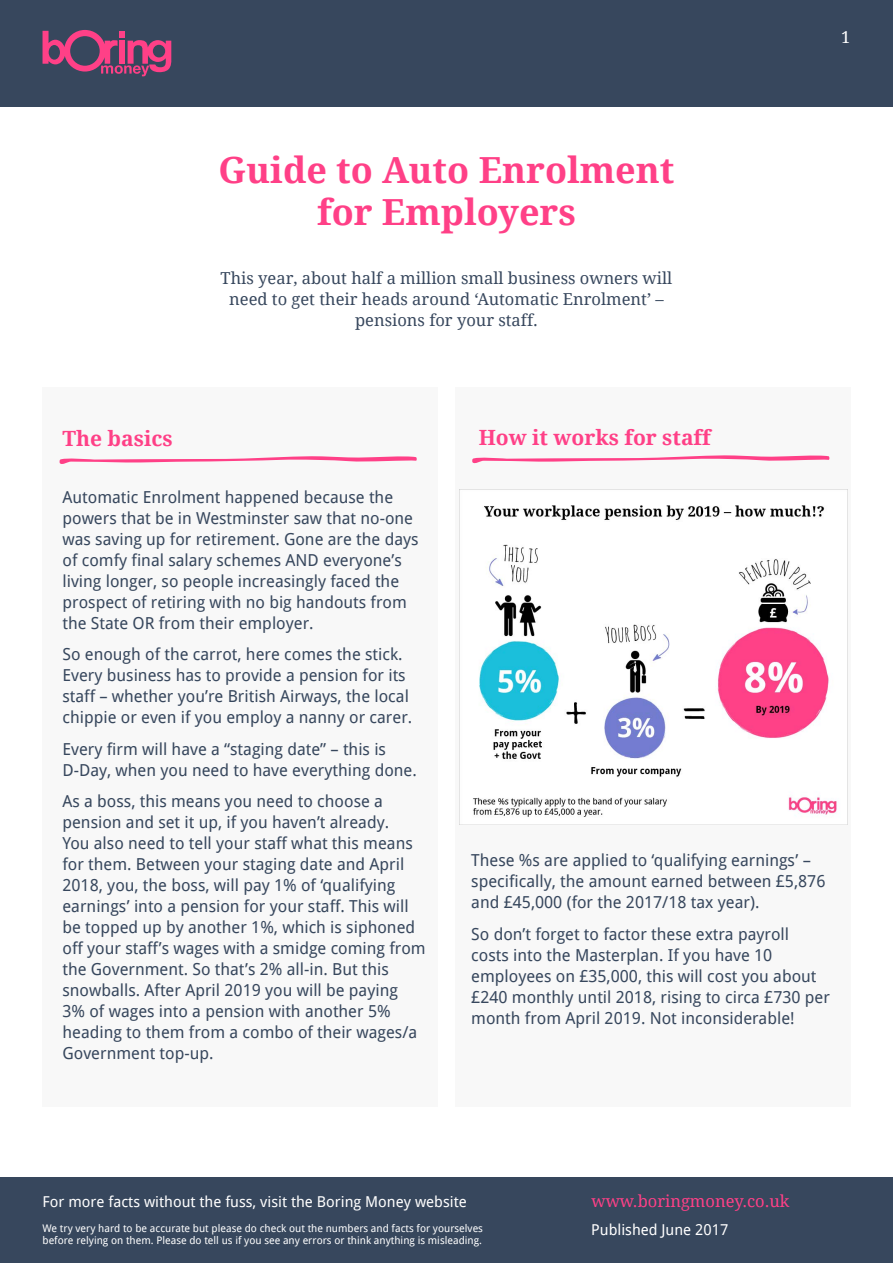
<style>
.page{position:relative;width:893px;height:1263px;background:#fff}
.page>*{position:absolute;margin:0;border:0;box-sizing:border-box;transform-origin:0 0}
.t1{font:700 36px/42px "Droid Serif";color:#ff4087;text-align:center}
.Bullet_list{font:700 21px "Droid Serif";color:#ff4087}
.Bullet_list-2{font:16.5px/21px "Droid Sans";color:#37475d}
.Text{font:16.5px/21px "Droid Serif";color:#37475d;text-align:center}
.t2{font:16.5px "Droid Serif";color:#ff4087}
.t3{font:16.5px "Droid Serif";color:#fff}
.t4{font:15px "Droid Sans";color:#fff}
.t5{font:10.5px/12px "Droid Sans";color:#fff}
</style>
<div class="page">
<div style="left:0;top:0;width:893px;height:106px;background:#37475d"></div>
<svg style="left:43px;top:30px;width:129px;height:46px"></svg>
<div style="left:0;top:1178px;width:893px;height:85px;background:#37475d"></div>
<div style="left:43px;top:388px;width:395px;height:719px;background:#f8f8f8"></div>
<div style="left:455px;top:388px;width:395px;height:719px;background:#f8f8f8"></div>
<svg style="left:59px;top:456px;width:358px;height:8px"></svg>
<svg style="left:472px;top:455px;width:358px;height:9px"></svg>
<img style="left:459px;top:489px;width:388px;height:335px">
<p class="t3" style="left:841px;top:27px;width:11px">1</p>
<p class="Bullet_list" style="left:62px;top:426px;width:112px">The basics</p>
<p class="t1" style="left:219px;top:149px;width:457px">Guide to Auto Enrolment for Employers</p>
<p class="Text" style="left:221px;top:268px;width:453px">This year, about half a million small business owners will need to get their heads around ‘Automatic Enrolment’ – pensions for your staff.</p>
<p class="Bullet_list" style="left:479px;top:425px;width:234px">How it works for staff</p>
<p class="Bullet_list-2" style="left:62px;top:487px;width:358px">Automatic Enrolment happened because the powers that be in Westminster saw that no-one was saving up for retirement. Gone are the days of comfy final salary schemes AND everyone’s living longer, so people increasingly faced the prospect of retiring with no big handouts from the State OR from their employer.</p>
<p class="Bullet_list-2" style="left:62px;top:644px;width:351px">So enough of the carrot, here comes the stick.<br>Every business has to provide a pension for its staff – whether you’re British Airways, the local chippie or even if you employ a nanny or carer.</p>
<p class="Bullet_list-2" style="left:62px;top:739px;width:356px">Every firm will have a “staging date” – this is<br>D-Day, when you need to have everything done.</p>
<p class="Bullet_list-2" style="left:62px;top:791px;width:365px">As a boss, this means you need to choose a pension and set it up, if you haven’t already.<br>You also need to tell your staff what this means for them. Between your staging date and April 2018, you, the boss, will pay 1% of ‘qualifying earnings’ into a pension for your staff. This will be topped up by another 1%, which is siphoned off your staff’s wages with a smidge coming from the Government. So that’s 2% all-in. But this snowballs. After April 2019 you will be paying<br>3% of wages into a pension with another 5% heading to them from a combo of their wages/a Government top-up.</p>
<p class="Bullet_list-2" style="left:471px;top:850px;width:356px">These %s are applied to ‘qualifying earnings’ – specifically, the amount earned between £5,876 and £45,000 (for the 2017/18 tax year).</p>
<p class="Bullet_list-2" style="left:471px;top:924px;width:360px">So don’t forget to factor these extra payroll costs into the Masterplan. If you have 10 employees on £35,000, this will cost you about £240 monthly until 2018, rising to circa £730 per month from April 2019. Not inconsiderable!</p>
<p class="t4" style="left:43px;top:1193px;width:426px">For more facts without the fuss, visit the Boring Money website</p>
<p class="t2" style="left:591px;top:1192px;width:200px">www.boringmoney.co.uk</p>
<p class="t5" style="left:43px;top:1222px;width:442px">We try very hard to be accurate but please do check out the numbers and facts for yourselves before relying on them. Please do tell us if you see any errors or think anything is misleading.</p>
<p class="t4" style="left:591px;top:1221px;width:139px">Published June 2017</p>
</div>
